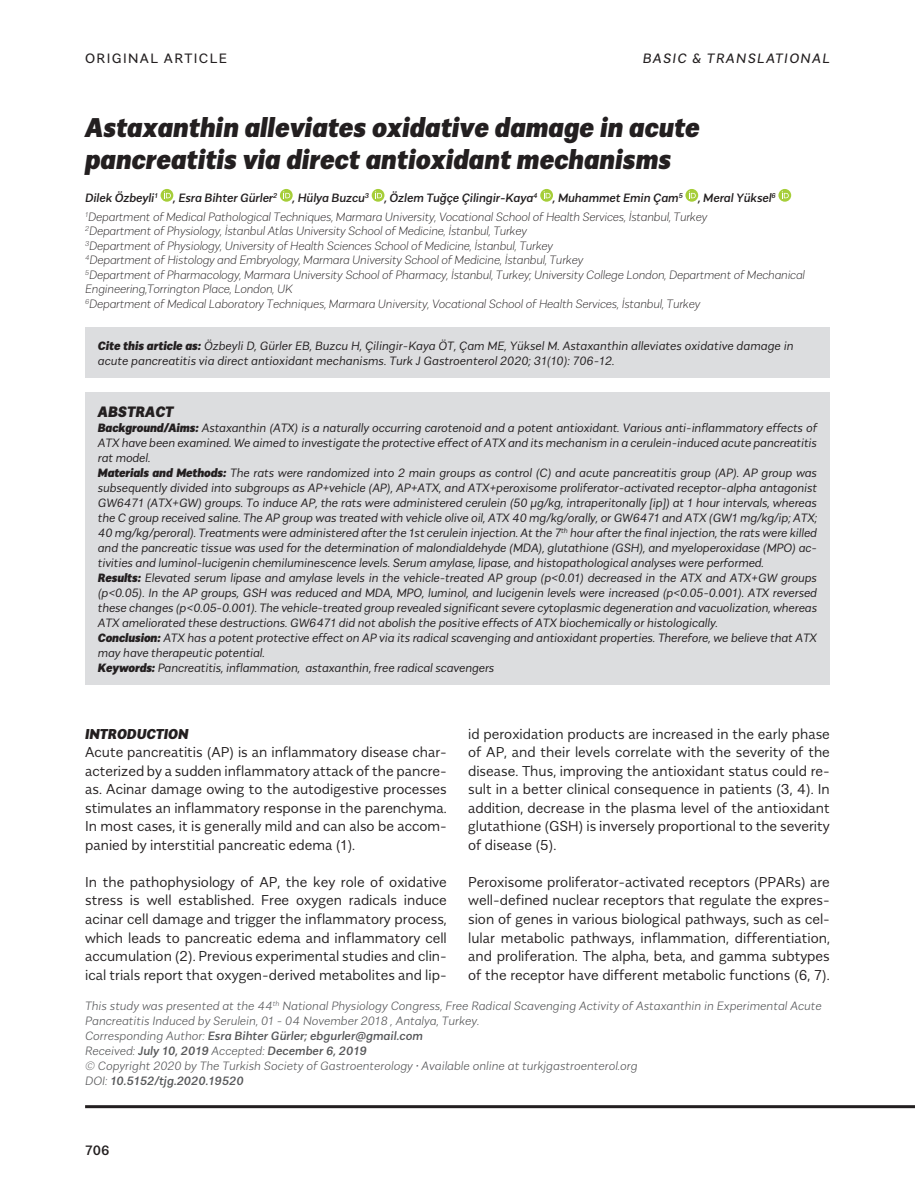
<style>
.page{position:relative;width:915px;height:1191px;background:#fff}
.page>*{position:absolute;margin:0;border:0;box-sizing:border-box;transform-origin:0 0}
.t1{font:italic 900 27px/31.5px "Alergia Normal";color:#231f20}
.t2{font:italic 900 15px "Alergia Normal";color:#231f20}
.t3{font:300 14.25px/18.5px "Alergia Normal";color:#231f20;text-align:justify}
.t4{font:italic 900 14.25px "Alergia Normal";color:#231f20}
.t5{font:italic 13.5px "Alergia Normal";letter-spacing:.1em;color:#231f20}
.t6{font:13.5px "Alergia Normal";letter-spacing:.1em;color:#231f20}
.Text_copy_justificat{font:500 13.5px "Alergia Normal";color:#231f20}
.t7{font:italic 300 12px/15px "Alergia Normal";letter-spacing:-.01em;color:#231f20;text-align:justify}
.t8{font:italic 300 expanded 12px/14.5px "Alergia Normal";letter-spacing:-.015em;color:#231f20}
.t9{font:italic 200 12px/15px "Alergia Normal";color:#57585a}
.t10{font:italic 500 12px "Alergia Normal";color:#57585a}
.t11{font:italic 500 12px "Alergia Normal";letter-spacing:-.01em;color:#231f20}
.s1{font-weight:900}
.s2{color:#222}
.s3{font-weight:200}
</style>
<div class="page">
<svg style="left:160px;top:189px;width:13px;height:13px"></svg>
<svg style="left:164px;top:191px;width:7px;height:7px"></svg>
<svg style="left:280px;top:189px;width:12px;height:13px"></svg>
<svg style="left:283px;top:191px;width:7px;height:7px"></svg>
<svg style="left:371px;top:189px;width:13px;height:13px"></svg>
<svg style="left:375px;top:191px;width:7px;height:7px"></svg>
<svg style="left:540px;top:189px;width:13px;height:13px"></svg>
<svg style="left:543px;top:191px;width:7px;height:7px"></svg>
<svg style="left:685px;top:189px;width:13px;height:13px"></svg>
<svg style="left:688px;top:191px;width:7px;height:7px"></svg>
<svg style="left:778px;top:189px;width:12px;height:13px"></svg>
<svg style="left:781px;top:191px;width:7px;height:7px"></svg>
<div style="left:85px;top:392px;width:744px;height:293px;background:#dcdddf"></div>
<hr style="left:85px;top:1105px;width:829px;height:3px;background:#231f20">
<div style="left:85px;top:328px;width:744px;height:50px;background:#dcdddf"></div>
<p class="t6" style="left:85px;top:48px;width:143px">ORIGINAL ARTICLE</p>
<p class="t5" style="left:642px;top:48px;width:188px">BASIC &amp; TRANSLATIONAL</p>
<p class="t1" style="left:85px;top:109px;width:616px">Astaxanthin alleviates oxidative damage in acute pancreatitis via direct antioxidant mechanisms</p>
<p class="t11" style="left:85px;top:188px;width:74px">Dilek Özbeyli<sup>1</sup></p>
<p class="t11" style="left:173px;top:188px;width:106px">, Esra Bihter Gürler<sup>2</sup></p>
<p class="t11" style="left:292px;top:188px;width:78px">, Hülya Buzcu<sup>3</sup></p>
<p class="t11" style="left:384px;top:188px;width:155px">, Özlem Tuğçe Çilingir-Kaya<sup>4</sup></p>
<p class="t11" style="left:552px;top:188px;width:131px">, Muhammet Emin Çam<sup>5</sup></p>
<p class="t11" style="left:697px;top:188px;width:79px">, Meral Yüksel<sup>6</sup></p>
<p class="t8" style="left:85px;top:208px;width:623px"><sup>1</sup>Department of Medical Pathological Techniques, Marmara University, Vocational School of Health Services, İstanbul, Turkey</p>
<p class="t8" style="left:85px;top:223px;width:443px"><sup>2</sup>Department of Physiology, İstanbul Atlas University School of Medicine, İstanbul, Turkey</p>
<p class="t8" style="left:85px;top:237px;width:469px"><sup>3</sup>Department of Physiology, University of Health Sciences School of Medicine, İstanbul, Turkey</p>
<p class="t8" style="left:85px;top:252px;width:499px"><sup>4</sup>Department of Histology and Embryology, Marmara University School of Medicine, İstanbul, Turkey</p>
<p class="t8" style="left:85px;top:266px;width:721px"><sup>5</sup>Department of Pharmacology, Marmara University School of Pharmacy, İstanbul, Turkey; University College London, Department of Mechanical<br>Engineering,Torrington Place, London, UK</p>
<p class="t8" style="left:85px;top:295px;width:616px"><sup>6</sup>Department of Medical Laboratory Techniques, Marmara University, Vocational School of Health Services, İstanbul, Turkey</p>
<p class="t7" style="left:98px;top:337px;width:697px"><span class="s1">Cite this article as:</span> Özbeyli D, Gürler EB, Buzcu H, Çilingir-Kaya ÖT, Çam ME, Yüksel M. Astaxanthin alleviates oxidative damage in acute pancreatitis via direct antioxidant mechanisms. Turk J Gastroenterol 2020; 31(10): 706-12.</p>
<p class="t2" style="left:98px;top:399px;width:77px">ABSTRACT</p>
<p class="t7" style="left:98px;top:419px;width:720px"><span class="s1">Background/Aims:</span> Astaxanthin (ATX) is a naturally occurring carotenoid and a potent antioxidant. Various anti-inflammatory effects of ATX have been examined. We aimed to investigate the protective effect of ATX and its mechanism in a cerulein-induced acute pancreatitis rat model.</p>
<p class="t7" style="left:98px;top:464px;width:720px"><span class="s1">Materials and Methods:</span> The rats were randomized into 2 main groups as control (C) and acute pancreatitis group (AP). AP group was subsequently divided into subgroups as AP+vehicle (AP), AP+ATX, and ATX+peroxisome proliferator-activated receptor-alpha antagonist GW6471 (ATX+GW) groups. To induce AP, the rats were administered cerulein (50 µg/kg, intraperitonally [ip]) at 1 hour intervals, whereas the C group received saline. The AP group was treated with vehicle olive oil, ATX 40 mg/kg/orally, or GW6471 and ATX (GW1 mg/kg/ip; ATX; 40 mg/kg/peroral). Treatments were administered after the 1st cerulein injection. At the 7<sup>th</sup> hour after the final injection, the rats were killed and the pancreatic tissue was used for the determination of malondialdehyde (MDA), glutathione (GSH), and myeloperoxidase (MPO) ac&shy;tivities and luminol-lucigenin chemiluminescence levels. Serum amylase, lipase, and histopathological analyses were performed.</p>
<p class="t7" style="left:98px;top:569px;width:720px"><span class="s1">Results:</span> Elevated serum lipase and amylase levels in the vehicle-treated AP group (p&lt;0.01) decreased in the ATX and ATX+GW groups (p&lt;0.05). In the AP groups, GSH was reduced and MDA, MPO, luminol, and lucigenin levels were increased (p&lt;0.05-0.001). ATX reversed these changes (p&lt;0.05-0.001). The vehicle-treated group revealed significant severe cytoplasmic degeneration and vacuolization, whereas ATX ameliorated these destructions. GW6471 did not abolish the positive effects of ATX biochemically or histologically.</p>
<p class="t7" style="left:98px;top:629px;width:720px"><span class="s1">Conclusion:</span> ATX has a potent protective effect on AP via its radical scavenging and antioxidant properties. Therefore, we believe that ATX may have therapeutic potential.</p>
<p class="t7" style="left:98px;top:659px;width:398px"><span class="s1">Keywords:</span> Pancreatitis, inflammation, astaxanthin, free radical scavengers</p>
<p class="t4" style="left:85px;top:722px;width:105px">INTRODUCTION</p>
<p class="t3" style="left:85px;top:742px;width:363px">Acute pancreatitis (AP) is an inflammatory disease char&shy;acterized by a sudden inflammatory attack of the pancre&shy;as. Acinar damage owing to the autodigestive processes stimulates an inflammatory response in the parenchyma.<br>In most cases, it is generally mild and can also be accom&shy;panied by interstitial pancreatic edema (1).</p>
<p class="t3" style="left:85px;top:871px;width:363px">In the pathophysiology of AP, the key role of oxidative stress is well established. Free oxygen radicals induce acinar cell damage and trigger the inflammatory process, which leads to pancreatic edema and inflammatory cell accumulation (2). <span class="s2">Previous experimental studies and clin&shy;ical trials report that oxygen-derived metabolites and lip-</span></p>
<p class="t3" style="left:468px;top:723px;width:363px"><span class="s2">id peroxidation products are increased in the early phase of AP, and their levels correlate with the severity of the disease. Thus,</span> improving the antioxidant status could re&shy;sult in a better clinical consequence in patients (3, 4). In addition, decrease in the plasma level of the antioxidant glutathione (GSH) is inversely proportional to the severity of disease (5).</p>
<p class="t3" style="left:468px;top:871px;width:363px">Peroxisome proliferator-activated receptors (PPARs) are well-defined nuclear receptors that regulate the expres&shy;sion of genes in various biological pathways, such as cel&shy;lular metabolic pathways, inflammation, differentiation, and proliferation. The alpha, beta, and gamma subtypes of the receptor have different metabolic functions (6, 7).</p>
<p class="t9" style="left:85px;top:997px;width:737px">This study was presented at the 44<sup>th</sup> National Physiology Congress, Free Radical Scavenging Activity of Astaxanthin in Experimental Acute<br>Pancreatitis Induced by Serulein, 01 - 04 November 2018 , Antalya, Turkey.</p>
<p class="t10" style="left:85px;top:1026px;width:339px"><span class="s3">Corresponding Author:</span> Esra Bihter Gürler; ebgurler@gmail.com</p>
<p class="t10" style="left:85px;top:1041px;width:283px"><span class="s3">Received:</span> July 10, 2019 <span class="s3">Accepted:</span> December 6, 2019</p>
<p class="t9" style="left:85px;top:1057px;width:554px">© Copyright 2020 by The Turkish Society of Gastroenterology • Available online at turkjgastroenterol.org</p>
<p class="t10" style="left:85px;top:1071px;width:160px"><span class="s3">DOI:</span> 10.5152/tjg.2020.19520</p>
<p class="Text_copy_justificat" style="left:85px;top:1139px;width:26px">706</p>
</div>
